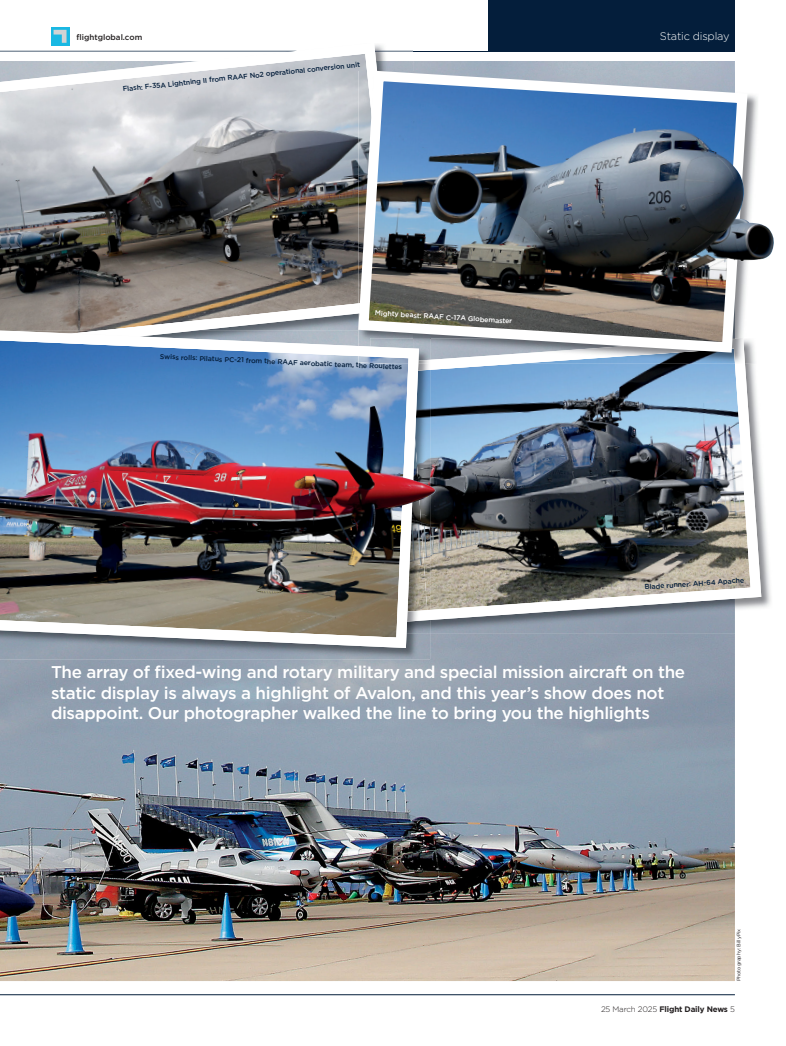
<style>
.page{position:relative;width:786px;height:1046px;background:#fff}
.page>*{position:absolute;margin:0;border:0;box-sizing:border-box;transform-origin:0 0}
.t1{font:500 17px/20.4px "Gotham";letter-spacing:-.02em;color:#fff}
.t2{font:300 11px "Gotham";letter-spacing:-.02em;color:#fff}
.t3{font:700 8px "Gotham";letter-spacing:-.02em;color:#231f20}
.t4{font:500 8px "Gotham";color:#231f20}
.t5{font:500 7px "Gotham";color:#041e3b}
.t6{font:500 7px "Gotham";color:#fff}
.t7{font:5px "Gotham";letter-spacing:-.01em;color:#231f20}
.s1{font-weight:300}
</style>
<div class="page">
<div style="left:488px;top:0;width:246px;height:51px;background:#041e3b"></div>
<svg style="left:51px;top:27px;width:18px;height:3px"></svg>
<hr style="left:0;top:51px;width:734px;height:1px;background:#041e3b">
<hr style="left:0;top:994px;width:734px;height:1px;background:#041e3b">
<img style="left:0;top:61px;width:734px;height:920px">
<svg style="left:51px;top:30px;width:18px;height:13px"></svg>
<img style="left:402px;top:61px;width:11px;height:4px">
<svg style="left:0;top:43px;width:402px;height:287px;background:#929293"></svg>
<img style="left:734px;top:466px;width:37px;height:168px">
<img style="left:430px;top:623px;width:304px;height:11px">
<img style="left:430px;top:364px;width:331px;height:259px">
<img style="left:0;top:317px;width:20px;height:13px">
<img style="left:0;top:634px;width:430px;height:25px">
<img style="left:419px;top:622px;width:11px;height:12px">
<img style="left:419px;top:364px;width:11px;height:258px">
<img style="left:0;top:330px;width:419px;height:318px">
<img style="left:380px;top:474px;width:55px;height:35px">
<img style="left:744px;top:342px;width:11px;height:22px">
<img style="left:430px;top:358px;width:312px;height:6px">
<img style="left:419px;top:358px;width:11px;height:2px">
<svg style="left:419px;top:360px;width:11px;height:4px"></svg>
<img style="left:358px;top:358px;width:61px;height:6px">
<img style="left:358px;top:362px;width:32px;height:2px">
<img style="left:353px;top:65px;width:399px;height:293px">
<img style="left:708px;top:154px;width:66px;height:107px">
<p class="t4" style="left:77px;top:33px;width:67px">flightglobal.com</p>
<p class="t2" style="left:659px;top:30px;width:71px">Static display</p>
<p class="t5" style="left:122px;top:86px;width:240px;rotate:-6deg">Flash: F-35A Lightning II from RAAF No2 operational conversion unit</p>
<p class="t6" style="left:375px;top:310px;width:139px;rotate:3deg">Mighty beast: RAAF C-17A Globemaster</p>
<p class="t5" style="left:160px;top:354px;width:244px;rotate:2deg">Swiss rolls: Pilatus PC-21 from the RAAF aerobatic team, the Roulettes</p>
<p class="t5" style="left:644px;top:584px;width:101px;rotate:-4deg">Blade runner: AH-64 Apache</p>
<p class="t1" style="left:51px;top:663px;width:635px">The array of fixed-wing and rotary military and special mission aircraft on the static display is always a highlight of Avalon, and this year’s show does not disappoint. Our photographer walked the line to bring you the highlights</p>
<p class="t7" style="left:735px;top:981px;width:54px;rotate:-90deg">Photography: BillyPix</p>
<p class="t3" style="left:600px;top:1006px;width:135px"><span class="s1">25 March 2025</span> Flight Daily News <span class="s1">5</span></p>
</div>
